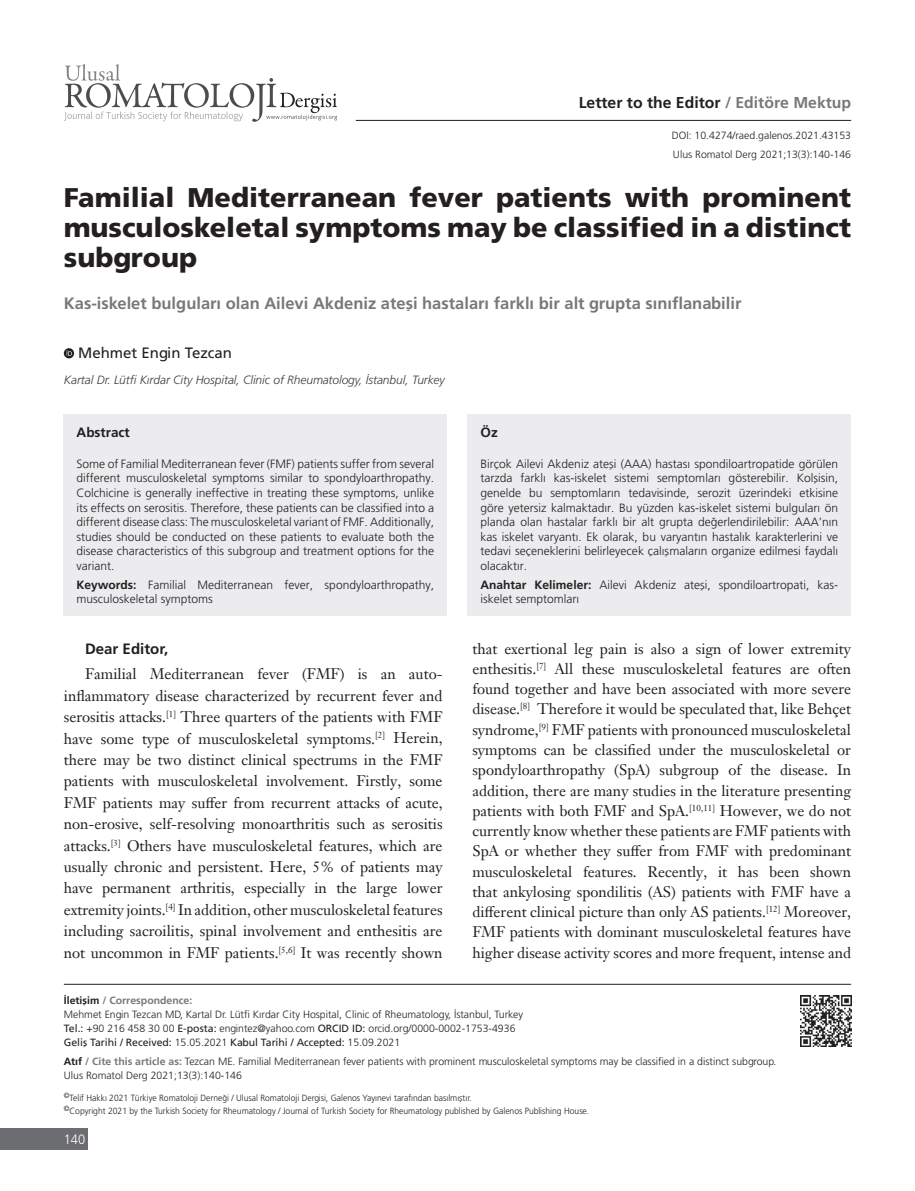
<style>
.page{position:relative;width:915px;height:1191px;background:#fff}
.page>*{position:absolute;margin:0;border:0;box-sizing:border-box;transform-origin:0 0}
.t1{font:27px/30px "Frutiger Black Nr Tr";color:#231f20;text-align:justify}
.t2{font:16.5px "Frutiger Bold Tr";color:#76787b}
.t3{font:15.75px "Frutiger Bold Tr";color:#231f20}
.t4{font:15px/20.2px "Janson Text W04 55 Roman";color:#231f20;text-align:justify}
.t5{font:15px "Frutiger Normal Tr";color:#231f20}
.t6{font:15px "Frutiger Bold Tr";color:#231f20}
.t7{font:13.5px "Frutiger Bold Tr";color:#231f20}
.t8{font:13.5px "Frutiger Light Nr Tr";color:#fff;scale:.95 1}
.t9{font:12px/14.5px "Frutiger Light Nr Tr";color:#231f20;text-align:justify}
.t10{font:12px "Frutiger Light Italic Tr";letter-spacing:-.005em;color:#3e3e3f}
.t11{font:10.5px/14.2px "Frutiger Light Nr Tr";color:#231f20}
.t12{font:10.5px "Frutiger Normal Tr";color:#231f20}
.t13{font:10.5px "Frutiger Bold Tr";color:#76787b}
.t14{font:9px/12.8px "Frutiger Light Nr Tr";color:#231f20;scale:.95 1}
.s1{color:#76787b}
.s2{font-family:"Frutiger Bold Tr"}
.s3{color:#231f20}
.s4{font-family:"Frutiger Normal Tr"}
.s5{font-family:"Frutiger Light Nr Tr"}
.s6{font-family:"Frutiger Bold Tr";color:#76787b}
</style>
<div class="page">
<hr style="left:355px;top:120px;width:495px;height:1px;background:#231f20">
<hr style="left:64px;top:984px;width:786px;height:1px;background:#231f20">
<div style="left:0;top:1128px;width:88px;height:21px;background:#6c6d70"></div>
<svg style="left:64px;top:64px;width:273px;height:58px"></svg>
<img style="left:800px;top:995px;width:50px;height:51px">
<div style="left:64px;top:414px;width:382px;height:202px;background:#ececee"></div>
<div style="left:467px;top:414px;width:383px;height:202px;background:#ececee"></div>
<svg style="left:64px;top:348px;width:10px;height:10px"></svg>
<svg style="left:67px;top:350px;width:5px;height:5px"></svg>
<p class="t3" style="left:578px;top:93px;width:274px">Letter to the Editor <span class="s1">/ Editöre Mektup</span></p>
<p class="t11" style="left:671px;top:129px;width:181px">DOI: 10.4274/raed.galenos.2021.43153</p>
<p class="t11" style="left:672px;top:147px;width:180px">Ulus Romatol Derg 2021;13(3):140-146</p>
<h1 class="t1" style="left:64px;top:182px;width:788px">Familial Mediterranean fever patients with prominent musculoskeletal symptoms may be classified in a distinct subgroup</h1>
<p class="t2" style="left:64px;top:293px;width:678px">Kas-iskelet bulguları olan Ailevi Akdeniz ateşi hastaları farklı bir alt grupta sınıflanabilir</p>
<p class="t5" style="left:78px;top:344px;width:155px">Mehmet Engin Tezcan</p>
<p class="t10" style="left:64px;top:373px;width:382px">Kartal Dr. Lütfi Kırdar City Hospital, Clinic of Rheumatology, İstanbul, Turkey</p>
<p class="t7" style="left:77px;top:424px;width:55px">Abstract</p>
<p class="t9" style="left:77px;top:456px;width:359px">Some of Familial Mediterranean fever (FMF) patients suffer from several different musculoskeletal symptoms similar to spondyloarthropathy.<br>Colchicine is generally ineffective in treating these symptoms, unlike its effects on serositis. Therefore, these patients can be classified into a different disease class: The musculoskeletal variant of FMF. Additionally, studies should be conducted on these patients to evaluate both the disease characteristics of this subgroup and treatment options for the variant.</p>
<p class="t9" style="left:77px;top:577px;width:359px"><span class="s2">Keywords:</span> Familial Mediterranean fever, spondyloarthropathy, musculoskeletal symptoms</p>
<p class="t6" style="left:85px;top:639px;width:84px">Dear Editor,</p>
<p class="t4" style="left:64px;top:663px;width:380px;line-height:21.5px;text-indent:21px">Familial Mediterranean fever (FMF) is an auto&shy;inflammatory disease characterized by recurrent fever and serositis attacks.<sup>[1]</sup> Three quarters of the patients with FMF have some type of musculoskeletal symptoms.<sup>[2]</sup> Herein, there may be two distinct clinical spectrums in the FMF patients with musculoskeletal involvement. Firstly, some FMF patients may suffer from recurrent attacks of acute, non-erosive, self-resolving monoarthritis such as serositis attacks.<sup>[3]</sup> Others have musculoskeletal features, which are usually chronic and persistent. Here, 5% of patients may have permanent arthritis, especially in the large lower extremity joints.<sup>[4]</sup> In addition, other musculoskeletal features including sacroilitis, spinal involvement and enthesitis are not uncommon in FMF patients.<sup>[5,6]</sup> It was recently shown</p>
<p class="t7" style="left:480px;top:424px;width:19px">Öz</p>
<p class="t9" style="left:480px;top:456px;width:359px">Birçok Ailevi Akdeniz ateşi (AAA) hastası spondiloartropatide görülen tarzda farklı kas-iskelet sistemi semptomları gösterebilir. Kolşisin, genelde bu semptomların tedavisinde, serozit üzerindeki etkisine göre yetersiz kalmaktadır. Bu yüzden kas-iskelet sistemi bulguları ön planda olan hastalar farklı bir alt grupta değerlendirilebilir: AAA’nın kas iskelet varyantı. Ek olarak, bu varyantın hastalık karakterlerini ve tedavi seçeneklerini belirleyecek çalışmaların organize edilmesi faydalı olacaktır.</p>
<p class="t9" style="left:480px;top:577px;width:359px"><span class="s2">Anahtar Kelimeler:</span> Ailevi Akdeniz ateşi, spondiloartropati, kas&shy;iskelet semptomları</p>
<p class="t4" style="left:472px;top:638px;width:380px">that exertional leg pain is also a sign of lower extremity enthesitis.<sup>[7]</sup> All these musculoskeletal features are often found together and have been associated with more severe disease.<sup>[8]</sup> Therefore it would be speculated that, like Behçet syndrome,<sup>[9]</sup> FMF patients with pronounced musculoskeletal symptoms can be classified under the musculoskeletal or spondyloarthropathy (SpA) subgroup of the disease. In addition, there are many studies in the literature presenting patients with both FMF and SpA.<sup>[10,11]</sup> However, we do not currently know whether these patients are FMF patients with SpA or whether they suffer from FMF with predominant musculoskeletal features. Recently, it has been shown that ankylosing spondilitis (AS) patients with FMF have a different clinical picture than only AS patients.<sup>[12]</sup> Moreover, FMF patients with dominant musculoskeletal features have higher disease activity scores and more frequent, intense and</p>
<p class="t13" style="left:64px;top:993px;width:130px"><span class="s3">İletişim</span> / Correspondence:</p>
<p class="t11" style="left:64px;top:1007px;width:460px">Mehmet Engin Tezcan MD, Kartal Dr. Lütfi Kırdar City Hospital, Clinic of Rheumatology, İstanbul, Turkey<br><span class="s4">Tel.:</span> +90 216 458 30 00 <span class="s4">E-posta:</span> engintez@yahoo.com <span class="s4">ORCID ID:</span> orcid.org/0000-0002-1753-4936</p>
<p class="t12" style="left:64px;top:1036px;width:338px">Geliş Tarihi / Received: <span class="s5">15.05.2021</span> Kabul Tarihi / Accepted: <span class="s5">15.09.2021</span></p>
<p class="t11" style="left:64px;top:1054px;width:713px"><span class="s2">Atıf</span> <span class="s6">/ Cite this article as:</span> Tezcan ME. Familial Mediterranean fever patients with prominent musculoskeletal symptoms may be classified in a distinct subgroup.<br>Ulus Romatol Derg 2021;13(3):140-146</p>
<p class="t14" style="left:64px;top:1091px;width:554px"><sup>©</sup>Telif Hakkı 2021 Türkiye Romatoloji Derneği / Ulusal Romatoloji Dergisi, Galenos Yayınevi tarafından basılmıştır.<br><sup>©</sup>Copyright 2021 by the Turkish Society for Rheumatology / Journal of Turkish Society for Rheumatology published by Galenos Publishing House.</p>
<p class="t8" style="left:64px;top:1131px;width:24px">140</p>
</div>
